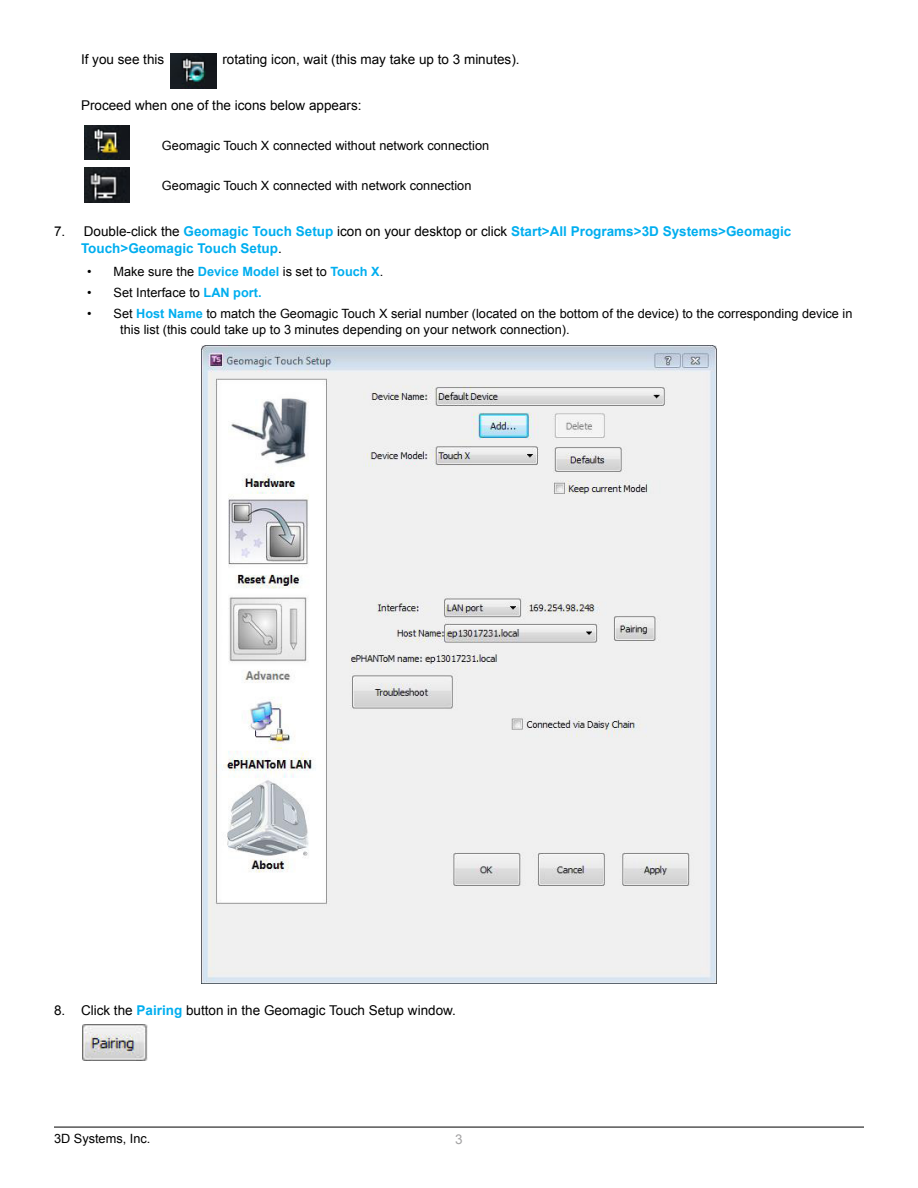
<style>
.page{position:relative;width:918px;height:1188px;background:#fff}
.page>*{position:absolute;margin:0;border:0;box-sizing:border-box;transform-origin:0 0}
.t1{font:13.5px "Arial";color:#000}
.t2{font:700 13.5px/16.5px "Arial";color:#00aeef}
.t3{font:13.5px "Arial";color:#a4a3a4}
.t4{font:12.75px/16.5px "Arial";color:#000}
.s1{font-weight:400;color:#000}
.s2{font-weight:700;color:#00aeef}
</style>
<div class="page">
<hr style="left:54px;top:1127px;width:810px;height:1px;background:#000">
<img style="left:84px;top:125px;width:46px;height:35px">
<img style="left:84px;top:168px;width:45px;height:34px">
<img style="left:83px;top:1024px;width:65px;height:37px">
<img style="left:171px;top:54px;width:46px;height:35px">
<img style="left:201px;top:346px;width:516px;height:637px">
<p class="t1" style="left:81px;top:50px;width:85px">If you see this</p>
<p class="t1" style="left:222px;top:50px;width:299px">rotating icon, wait (this may take up to 3 minutes).</p>
<p class="t1" style="left:81px;top:97px;width:282px">Proceed when one of the icons below appears:</p>
<p class="t4" style="left:162px;top:137px;width:329px">Geomagic Touch X connected without network connection</p>
<p class="t4" style="left:162px;top:177px;width:311px">Geomagic Touch X connected with network connection</p>
<p class="t2" style="left:81px;top:224px;width:712px;text-indent:-27px"><span class="s1">7. Double-click the</span> Geomagic Touch Setup <span class="s1">icon on your desktop or click</span> Start&gt;All Programs&gt;3D Systems&gt;Geomagic<br>Touch&gt;Geomagic Touch Setup<span class="s1">.</span></p>
<p class="t4" style="left:87px;top:263px;width:298px">• Make sure the <span class="s2">Device Model</span> is set to <span class="s2">Touch X</span>.</p>
<p class="t4" style="left:87px;top:284px;width:176px">• Set Interface to <span class="s2">LAN port.</span></p>
<p class="t4" style="left:120px;top:305px;width:734px;text-indent:-33px">• Set <span class="s2">Host Name</span> to match the Geomagic Touch X serial number (located on the bottom of the device) to the corresponding device in this list (this could take up to 3 minutes depending on your network connection).</p>
<p class="t1" style="left:54px;top:1001px;width:403px">8. Click the <span class="s2">Pairing</span> button in the Geomagic Touch Setup window.</p>
<p class="t4" style="left:54px;top:1131px;width:98px">3D Systems, Inc.</p>
<p class="t3" style="left:455px;top:1130px;width:9px">3</p>
</div>
